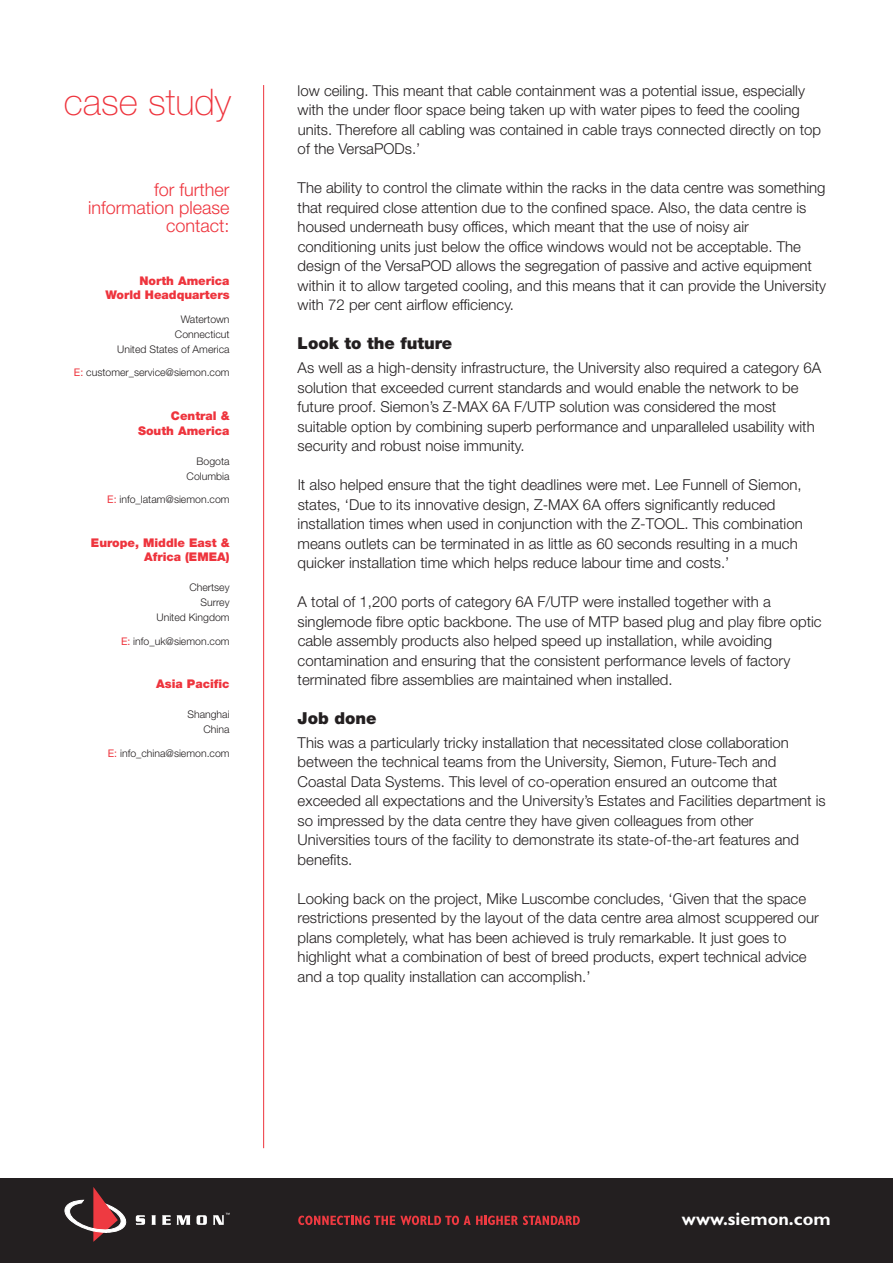
<style>
.page{position:relative;width:893px;height:1263px;background:#fff}
.page>*{position:absolute;margin:0;border:0;box-sizing:border-box;transform-origin:0 0}
.t1{font:100 36.75px "Helvetica Neue LT Std";color:#ee343d}
.t2{font:300 18px/18px "Helvetica Neue LT Std";color:#ee343d;text-align:right}
.t3{font:700 18px "Gill Sans";color:#fff}
.t4{font:900 16.5px "Helvetica Neue LT Std";color:#231f20}
.t5{font:300 15px/19.5px "Helvetica Neue LT Std";color:#231f20}
.t6{font:900 12px/14.4px "Helvetica Neue LT Std";color:#ee343d;text-align:right}
.t7{font:300 10.5px/15px "Helvetica Neue LT Std";color:#231f20;text-align:right}
.s1{font-weight:400;color:#ee343d}
</style>
<div class="page">
<div style="left:0;top:1178px;width:893px;height:85px;background:#231f20"></div>
<svg style="left:65px;top:1187px;width:62px;height:55px"></svg>
<svg style="left:136px;top:1215px;width:9px;height:10px"></svg>
<svg style="left:152px;top:1215px;width:4px;height:10px"></svg>
<svg style="left:162px;top:1215px;width:9px;height:10px"></svg>
<svg style="left:177px;top:1215px;width:13px;height:10px"></svg>
<svg style="left:197px;top:1215px;width:10px;height:10px"></svg>
<svg style="left:213px;top:1213px;width:17px;height:12px"></svg>
<svg style="left:298px;top:1215px;width:282px;height:10px"></svg>
<hr style="left:263px;top:85px;width:1px;height:1063px;background:#ee343d">
<h1 class="t1" style="left:64px;top:89px;width:169px">case study</h1>
<p class="t2" style="left:88px;top:182px;width:143px">for further information please contact:</p>
<p class="t6" style="left:105px;top:275px;width:126px">North America<br>World Headquarters</p>
<p class="t7" style="left:117px;top:313px;width:114px">Watertown<br>Connecticut<br>United States of America</p>
<p class="t7" style="left:74px;top:366px;width:157px"><span class="s1">E:</span> customer_service@siemon.com</p>
<p class="t6" style="left:138px;top:410px;width:93px">Central &amp;<br>South America</p>
<p class="t7" style="left:187px;top:454px;width:44px">Bogota<br>Columbia</p>
<p class="t7" style="left:107px;top:493px;width:124px"><span class="s1">E:</span> info_latam@siemon.com</p>
<p class="t6" style="left:91px;top:536px;width:140px">Europe, Middle East &amp;<br>Africa (EMEA)</p>
<p class="t7" style="left:156px;top:581px;width:75px">Chertsey<br>Surrey<br>United Kingdom</p>
<p class="t7" style="left:121px;top:634px;width:110px"><span class="s1">E:</span> info_uk@siemon.com</p>
<p class="t6" style="left:156px;top:678px;width:75px">Asia Pacific</p>
<p class="t7" style="left:187px;top:708px;width:44px">Shanghai<br>China</p>
<p class="t7" style="left:108px;top:746px;width:123px"><span class="s1">E:</span> info_china@siemon.com</p>
<p class="t5" style="left:298px;top:82px;width:525px">low ceiling. This meant that cable containment was a potential issue, especially with the under floor space being taken up with water pipes to feed the cooling units. Therefore all cabling was contained in cable trays connected directly on top of the VersaPODs.’</p>
<p class="t5" style="left:298px;top:180px;width:530px">The ability to control the climate within the racks in the data centre was something that required close attention due to the confined space. Also, the data centre is housed underneath busy offices, which meant that the use of noisy air conditioning units just below the office windows would not be acceptable. The design of the VersaPOD allows the segregation of passive and active equipment within it to allow targeted cooling, and this means that it can provide the University with 72 per cent airflow efficiency.</p>
<p class="t4" style="left:298px;top:337px;width:156px">Look to the future</p>
<p class="t5" style="left:298px;top:359px;width:525px">As well as a high-density infrastructure, the University also required a category 6A solution that exceeded current standards and would enable the network to be future proof. Siemon’s Z-MAX 6A F/UTP solution was considered the most suitable option by combining superb performance and unparalleled usability with security and robust noise immunity.</p>
<p class="t5" style="left:298px;top:476px;width:507px">It also helped ensure that the tight deadlines were met. Lee Funnell of Siemon, states, ‘Due to its innovative design, Z-MAX 6A offers significantly reduced installation times when used in conjunction with the Z-TOOL. This combination means outlets can be terminated in as little as 60 seconds resulting in a much quicker installation time which helps reduce labour time and costs.’</p>
<p class="t5" style="left:298px;top:593px;width:526px">A total of 1,200 ports of category 6A F/UTP were installed together with a singlemode fibre optic backbone. The use of MTP based plug and play fibre optic cable assembly products also helped speed up installation, while avoiding contamination and ensuring that the consistent performance levels of factory terminated fibre assemblies are maintained when installed.</p>
<p class="t4" style="left:298px;top:712px;width:80px">Job done</p>
<p class="t5" style="left:298px;top:734px;width:530px">This was a particularly tricky installation that necessitated close collaboration between the technical teams from the University, Siemon, Future-Tech and Coastal Data Systems. This level of co-operation ensured an outcome that exceeded all expectations and the University’s Estates and Facilities department is so impressed by the data centre they have given colleagues from other Universities tours of the facility to demonstrate its state-of-the-art features and benefits.</p>
<p class="t5" style="left:298px;top:890px;width:523px">Looking back on the project, Mike Luscombe concludes, ‘Given that the space restrictions presented by the layout of the data centre area almost scuppered our plans completely, what has been achieved is truly remarkable. It just goes to highlight what a combination of best of breed products, expert technical advice and a top quality installation can accomplish.’</p>
<p class="t3" style="left:682px;top:1212px;width:150px">www.siemon.com</p>
</div>
